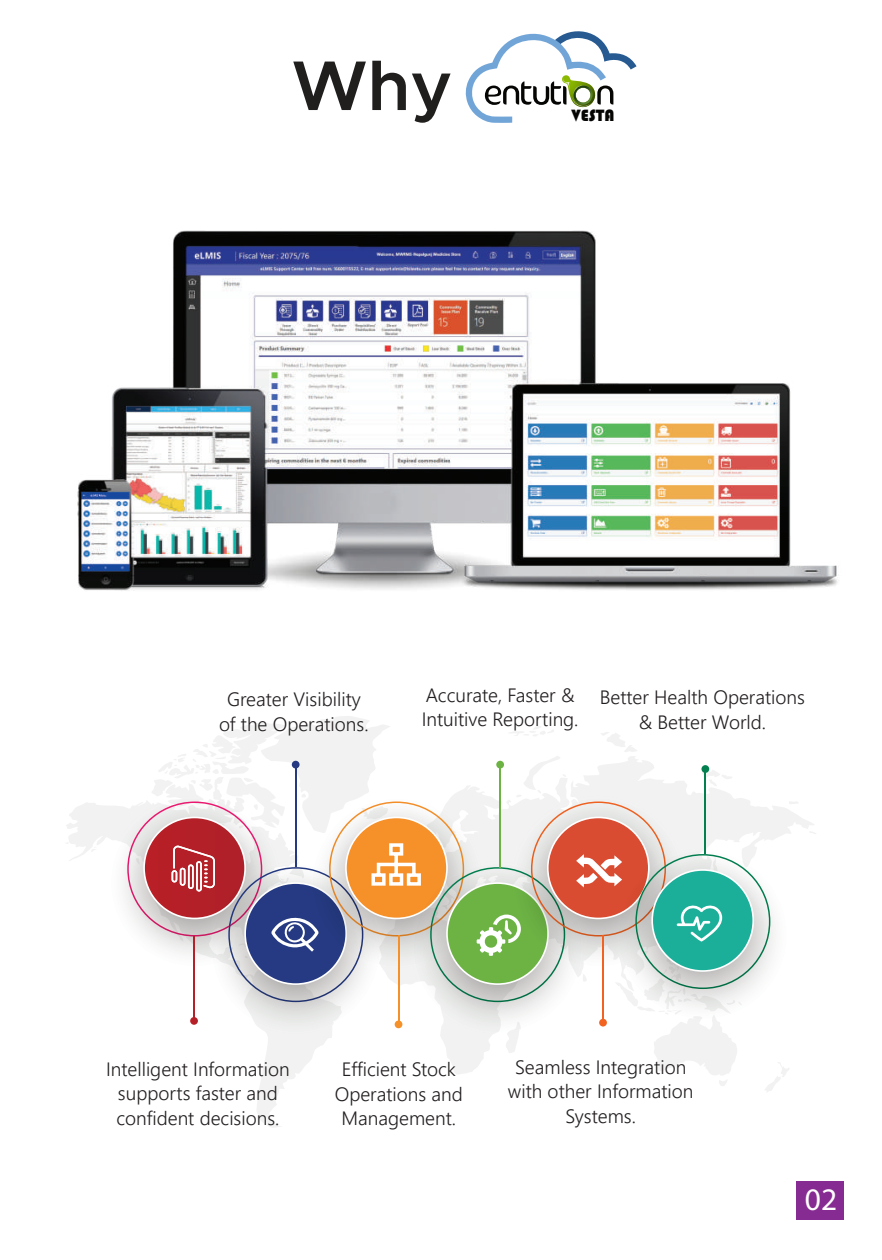
<style>
.page{position:relative;width:882px;height:1260px;background:#fff}
.page>*{position:absolute;margin:0;border:0;box-sizing:border-box;transform-origin:0 0}
.t1{font:600 70.52px "Metropolis";color:#211e1e}
.t2{font:31.5px "Myriad Pro";color:#fff}
.t3{font:300 19.25px/24.5px "Segoe UI";color:#231f20;text-align:center}
.t4{font:16.8px "Bauhaus 93";color:#050504}
</style>
<div class="page">
<svg style="left:465px;top:31px;width:171px;height:92px"></svg>
<div style="left:796px;top:1182px;width:48px;height:38px;background:#862b91"></div>
<svg style="left:66px;top:716px;width:750px;height:412px"></svg>
<hr style="left:295px;top:764px;width:1px;height:103px;background:#253a82">
<div style="left:292px;top:761px;width:8px;height:8px;background:#253a82;border-radius:50%"></div>
<hr style="left:705px;top:769px;width:1px;height:85px;background:#028050">
<div style="left:701px;top:765px;width:8px;height:8px;background:#028050;border-radius:50%"></div>
<svg style="left:108px;top:796px;width:680px;height:238px"></svg>
<hr style="left:499px;top:764px;width:2px;height:104px;background:#6cb344">
<div style="left:496px;top:761px;width:8px;height:8px;background:#6cb344;border-radius:50%"></div>
<img style="left:77px;top:230px;width:761px;height:361px">
<h1 class="t1" style="left:291px;top:41px;width:163px">Why</h1>
<p class="t4" style="left:572px;top:105px;width:44px">VESTA</p>
<p class="t3" style="left:219px;top:685px;width:151px">Greater Visibility of the Operations.</p>
<p class="t3" style="left:422px;top:681px;width:158px;text-align:left">Accurate, Faster &amp;<br>Intuitive Reporting.</p>
<p class="t3" style="left:600px;top:683px;width:207px">Better Health Operations &amp; Better World.</p>
<p class="t3" style="left:106px;top:1055px;width:185px">Intelligent Information supports faster and confident decisions.</p>
<p class="t3" style="left:335px;top:1055px;width:130px">Efficient Stock<br>Operations and<br>Management.</p>
<p class="t3" style="left:508px;top:1053px;width:187px">Seamless Integration with other Information<br>Systems.</p>
<h2 class="t2" style="left:805px;top:1180px;width:34px">02</h2>
</div>
